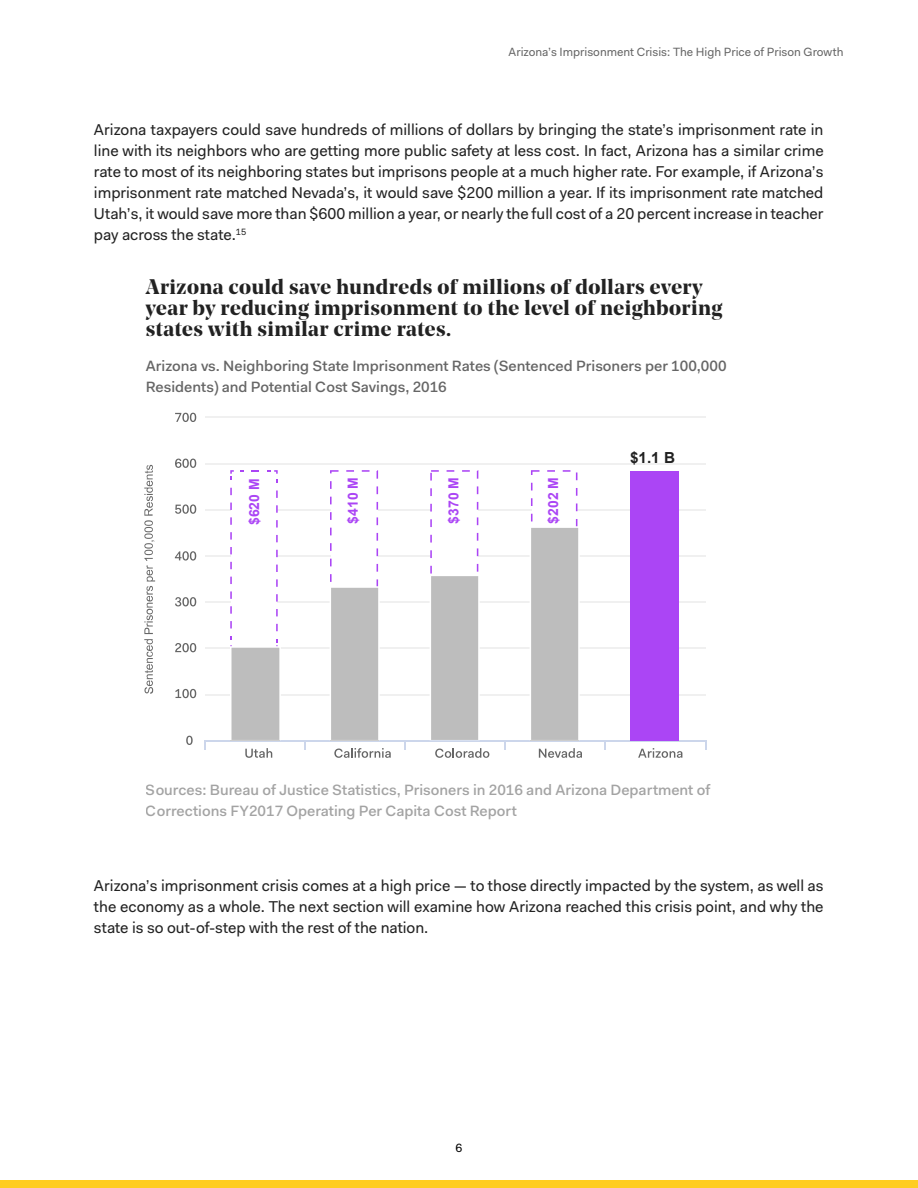
<style>
.page{position:relative;width:918px;height:1188px;background:#fff}
.page>*{position:absolute;margin:0;border:0;box-sizing:border-box;transform-origin:0 0}
.t1{font:700 21px/21px "Noe Display";letter-spacing:.025em;color:#222}
.t2{font:15.75px/21px "Fakt Pro";color:#222;text-align:justify}
.t3{font:700 15.3px "Arial";color:#212121}
.t4{font:500 15px/21px "Fakt Pro";color:#666}
.t5{font:700 13.95px "Arial";color:#ab45f5}
.t6{font:12px "Fakt Pro";color:#000}
</style>
<div class="page">
<div style="left:0;top:1180px;width:918px;height:8px;background:#ffcd20"></div>
<hr style="left:205px;top:694px;width:500px;height:2px;background:#f0f0f0">
<hr style="left:205px;top:647px;width:500px;height:2px;background:#f0f0f0">
<hr style="left:205px;top:601px;width:500px;height:2px;background:#f0f0f0">
<hr style="left:205px;top:556px;width:500px;height:1px;background:#f0f0f0">
<hr style="left:205px;top:510px;width:500px;height:1px;background:#f0f0f0">
<hr style="left:205px;top:463px;width:500px;height:1px;background:#f0f0f0">
<hr style="left:205px;top:416px;width:500px;height:2px;background:#f0f0f0">
<hr style="left:205px;top:740px;width:500px;height:1px;background:#ccd6eb">
<svg style="left:230px;top:470px;width:51px;height:270px"></svg>
<svg style="left:330px;top:470px;width:50px;height:270px"></svg>
<svg style="left:430px;top:470px;width:50px;height:270px"></svg>
<svg style="left:530px;top:470px;width:50px;height:270px"></svg>
<div style="left:630px;top:471px;width:49px;height:269px;background:#ab45f5"></div>
<svg style="left:245px;top:748px;width:27px;height:10px"></svg>
<svg style="left:334px;top:748px;width:57px;height:10px"></svg>
<svg style="left:435px;top:748px;width:54px;height:10px"></svg>
<svg style="left:539px;top:748px;width:43px;height:10px"></svg>
<svg style="left:638px;top:748px;width:44px;height:10px"></svg>
<svg style="left:186px;top:736px;width:7px;height:9px"></svg>
<svg style="left:175px;top:689px;width:21px;height:9px"></svg>
<svg style="left:175px;top:643px;width:21px;height:9px"></svg>
<svg style="left:175px;top:597px;width:21px;height:9px"></svg>
<svg style="left:175px;top:551px;width:21px;height:10px"></svg>
<svg style="left:175px;top:504px;width:21px;height:10px"></svg>
<svg style="left:175px;top:459px;width:21px;height:9px"></svg>
<svg style="left:175px;top:413px;width:21px;height:9px"></svg>
<svg style="left:144px;top:465px;width:11px;height:229px"></svg>
<p class="t6" style="left:508px;top:44px;width:337px">Arizona’s Imprisonment Crisis: The High Price of Prison Growth</p>
<p class="t2" style="left:94px;top:119px;width:731px">Arizona taxpayers could save hundreds of millions of dollars by bringing the state’s imprisonment rate in line with its neighbors who are getting more public safety at less cost. In fact, Arizona has a similar crime rate to most of its neighboring states but imprisons people at a much higher rate. For example, if Arizona’s imprisonment rate matched Nevada’s, it would save $200 million a year. If its imprisonment rate matched Utah’s, it would save more than $600 million a year, or nearly the full cost of a 20 percent increase in teacher pay across the state.<sup>15</sup></p>
<h1 class="t1" style="left:146px;top:276px;width:578px">Arizona could save hundreds of millions of dollars every year by reducing imprisonment to the level of neighboring states with similar crime rates.</h1>
<p class="t4" style="left:146px;top:355px;width:582px">Arizona vs. Neighboring State Imprisonment Rates (Sentenced Prisoners per 100,000<br>Residents) and Potential Cost Savings, 2016</p>
<p class="t5" style="left:245px;top:525px;width:48px;rotate:-90deg">$620 M</p>
<p class="t5" style="left:344px;top:524px;width:48px;rotate:-90deg">$410 M</p>
<p class="t5" style="left:444px;top:524px;width:48px;rotate:-90deg">$370 M</p>
<p class="t5" style="left:544px;top:524px;width:48px;rotate:-90deg">$202 M</p>
<p class="t3" style="left:630px;top:448px;width:46px">$1.1 B</p>
<p class="t4" style="left:146px;top:779px;width:566px">Sources: Bureau of Justice Statistics, Prisoners in 2016 and Arizona Department of<br>Corrections FY2017 Operating Per Capita Cost Report</p>
<p class="t2" style="left:94px;top:875px;width:731px">Arizona’s imprisonment crisis comes at a high price — to those directly impacted by the system, as well as the economy as a whole. The next section will examine how Arizona reached this crisis point, and why the state is so out-of-step with the rest of the nation.</p>
<p class="t6" style="left:456px;top:1140px;width:8px">6</p>
</div>
